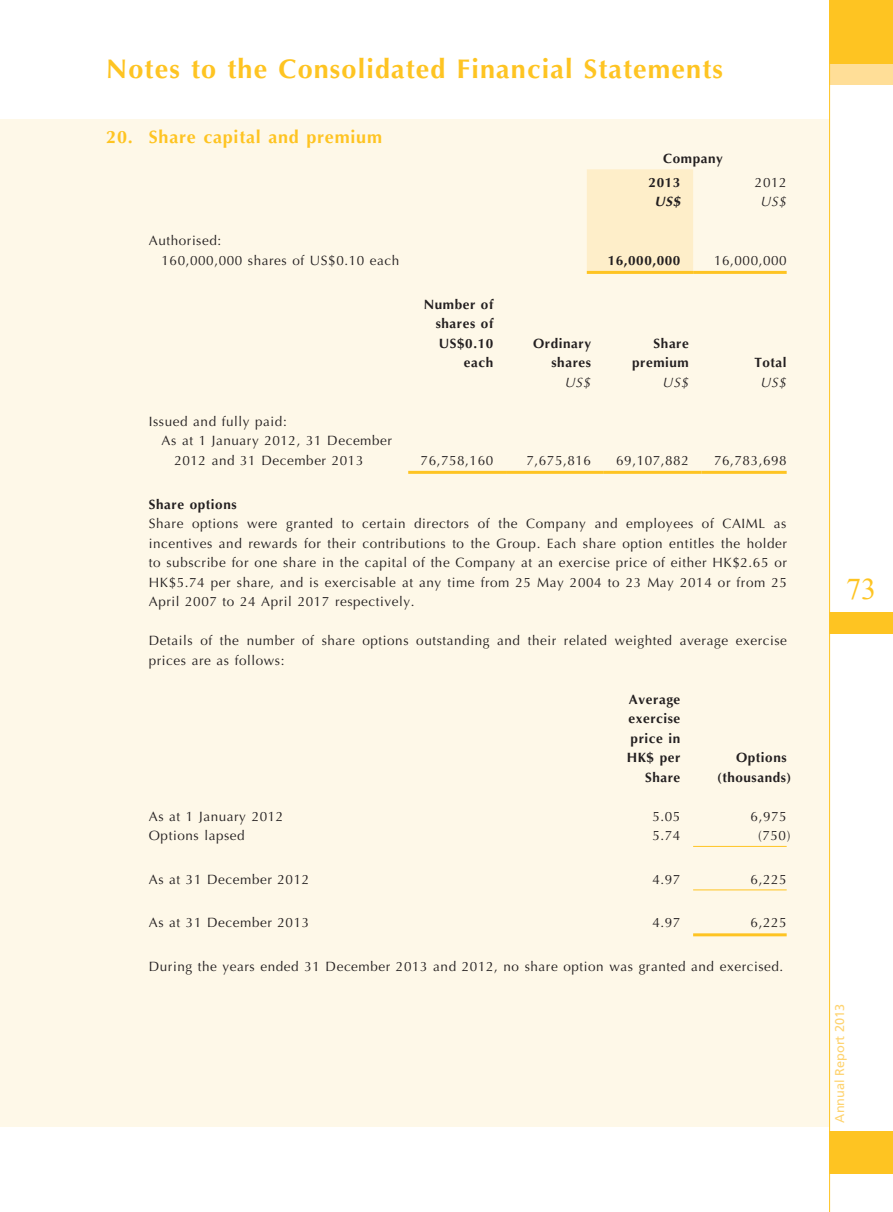
<style>
.page{position:relative;width:893px;height:1212px;background:#fff}
.page>*{position:absolute;margin:0;border:0;box-sizing:border-box;transform-origin:0 0}
.t1{font:30px "Times New Roman";color:#fec422}
.t2{font:700 27px "Optima";letter-spacing:.04em;color:#fec422}
.t3{font:700 18px "Optima";letter-spacing:.04em;color:#fec422}
.t4{font:13.5px/19.5px "Optima";letter-spacing:.04em;color:#231f20}
.t5{font:700 13.5px/19.5px "Optima";letter-spacing:.04em;color:#231f20;text-align:right}
.t6{font:italic 13.5px "Optima";letter-spacing:.04em;color:#231f20}
.t7{font:italic 700 13.5px "Optima";color:#231f20}
.t8{font:12.75px "Frutiger";color:#fed36f}
</style>
<div class="page">
<div style="left:0;top:119px;width:829px;height:1008px;background:#fef8e8"></div>
<div style="left:829px;top:45px;width:64px;height:40px;background:#ffde97"></div>
<div style="left:829px;top:0;width:64px;height:64px;background:#fec422"></div>
<div style="left:829px;top:612px;width:64px;height:22px;background:#fec422"></div>
<div style="left:829px;top:1131px;width:64px;height:43px;background:#fec422"></div>
<hr style="left:829px;top:0;width:1px;height:1212px;background:#fec422">
<div style="left:587px;top:169px;width:106px;height:102px;background:#feeec9"></div>
<hr style="left:587px;top:271px;width:106px;height:3px;background:#fec422">
<hr style="left:693px;top:271px;width:94px;height:3px;background:#fec422">
<hr style="left:408px;top:471px;width:98px;height:3px;background:#fec422">
<hr style="left:506px;top:471px;width:98px;height:3px;background:#fec422">
<hr style="left:604px;top:471px;width:98px;height:3px;background:#fec422">
<hr style="left:702px;top:471px;width:85px;height:3px;background:#fec422">
<hr style="left:693px;top:846px;width:94px;height:1px;background:#fec422">
<hr style="left:693px;top:889px;width:94px;height:1px;background:#fec422">
<hr style="left:693px;top:933px;width:94px;height:3px;background:#fec422">
<h2 class="t2" style="left:106px;top:53px;width:618px">Notes to the Consolidated Financial Statements</h2>
<h3 class="t3" style="left:106px;top:126px;width:277px">20. Share capital and premium</h3>
<p class="t4" style="left:162px;top:231px;width:239px;text-indent:-13px">Authorised:<br>160,000,000 shares of US$0.10 each</p>
<p class="t5" style="left:424px;top:294px;width:71px">Number of shares of<br>US$0.10 each</p>
<p class="t5" style="left:649px;top:147px;width:76px;line-height:23.7px;text-align:left;text-indent:15px">Company<br>2013</p>
<p class="t4" style="left:755px;top:173px;width:33px">2012</p>
<p class="t7" style="left:654px;top:194px;width:27px">US$</p>
<p class="t6" style="left:761px;top:194px;width:27px">US$</p>
<p class="t5" style="left:608px;top:251px;width:74px">16,000,000</p>
<p class="t4" style="left:714px;top:251px;width:74px">16,000,000</p>
<p class="t5" style="left:533px;top:333px;width:59px">Ordinary shares</p>
<p class="t5" style="left:632px;top:333px;width:58px">Share premium</p>
<p class="t5" style="left:754px;top:353px;width:34px">Total</p>
<p class="t6" style="left:565px;top:374px;width:27px">US$</p>
<p class="t6" style="left:663px;top:374px;width:27px">US$</p>
<p class="t6" style="left:761px;top:374px;width:27px">US$</p>
<p class="t4" style="left:149px;top:411px;width:139px">Issued and fully paid:</p>
<p class="t4" style="left:162px;top:431px;width:232px">As at 1 January 2012, 31 December</p>
<p class="t4" style="left:174px;top:450px;width:191px">2012 and 31 December 2013</p>
<p class="t4" style="left:421px;top:450px;width:74px">76,758,160</p>
<p class="t4" style="left:526px;top:450px;width:66px">7,675,816</p>
<p class="t4" style="left:616px;top:450px;width:74px">69,107,882</p>
<p class="t4" style="left:714px;top:450px;width:74px">76,783,698</p>
<p class="t5" style="left:149px;top:494px;width:89px">Share options</p>
<p class="t4" style="left:149px;top:514px;width:640px;text-align:justify">Share options were granted to certain directors of the Company and employees of CAIML as incentives and rewards for their contributions to the Group. Each share option entitles the holder to subscribe for one share in the capital of the Company at an exercise price of either HK$2.65 or HK$5.74 per share, and is exercisable at any time from 25 May 2004 to 23 May 2014 or from 25<br>April 2007 to 24 April 2017 respectively.</p>
<p class="t4" style="left:149px;top:631px;width:640px">Details of the number of share options outstanding and their related weighted average exercise prices are as follows:</p>
<p class="t5" style="left:627px;top:689px;width:55px">Average exercise price in<br>HK$ per<br>Share</p>
<p class="t5" style="left:717px;top:748px;width:75px;text-align:left;text-indent:19px">Options (thousands)</p>
<p class="t4" style="left:149px;top:806px;width:136px">As at 1 January 2012</p>
<p class="t4" style="left:652px;top:806px;width:29px">5.05</p>
<p class="t4" style="left:751px;top:806px;width:38px">6,975</p>
<p class="t4" style="left:149px;top:826px;width:97px">Options lapsed</p>
<p class="t4" style="left:652px;top:826px;width:29px">5.74</p>
<p class="t4" style="left:758px;top:826px;width:34px">(750)</p>
<p class="t4" style="left:149px;top:869px;width:162px">As at 31 December 2012</p>
<p class="t4" style="left:652px;top:869px;width:29px">4.97</p>
<p class="t4" style="left:751px;top:869px;width:38px">6,225</p>
<p class="t4" style="left:149px;top:913px;width:162px">As at 31 December 2013</p>
<p class="t4" style="left:652px;top:913px;width:29px">4.97</p>
<p class="t4" style="left:751px;top:913px;width:38px">6,225</p>
<p class="t4" style="left:149px;top:957px;width:636px">During the years ended 31 December 2013 and 2012, no share option was granted and exercised.</p>
<h1 class="t1" style="left:846px;top:569px;width:31px">73</h1>
<p class="t8" style="left:832px;top:1123px;width:121px;rotate:-90deg">Annual Report 2013</p>
</div>
